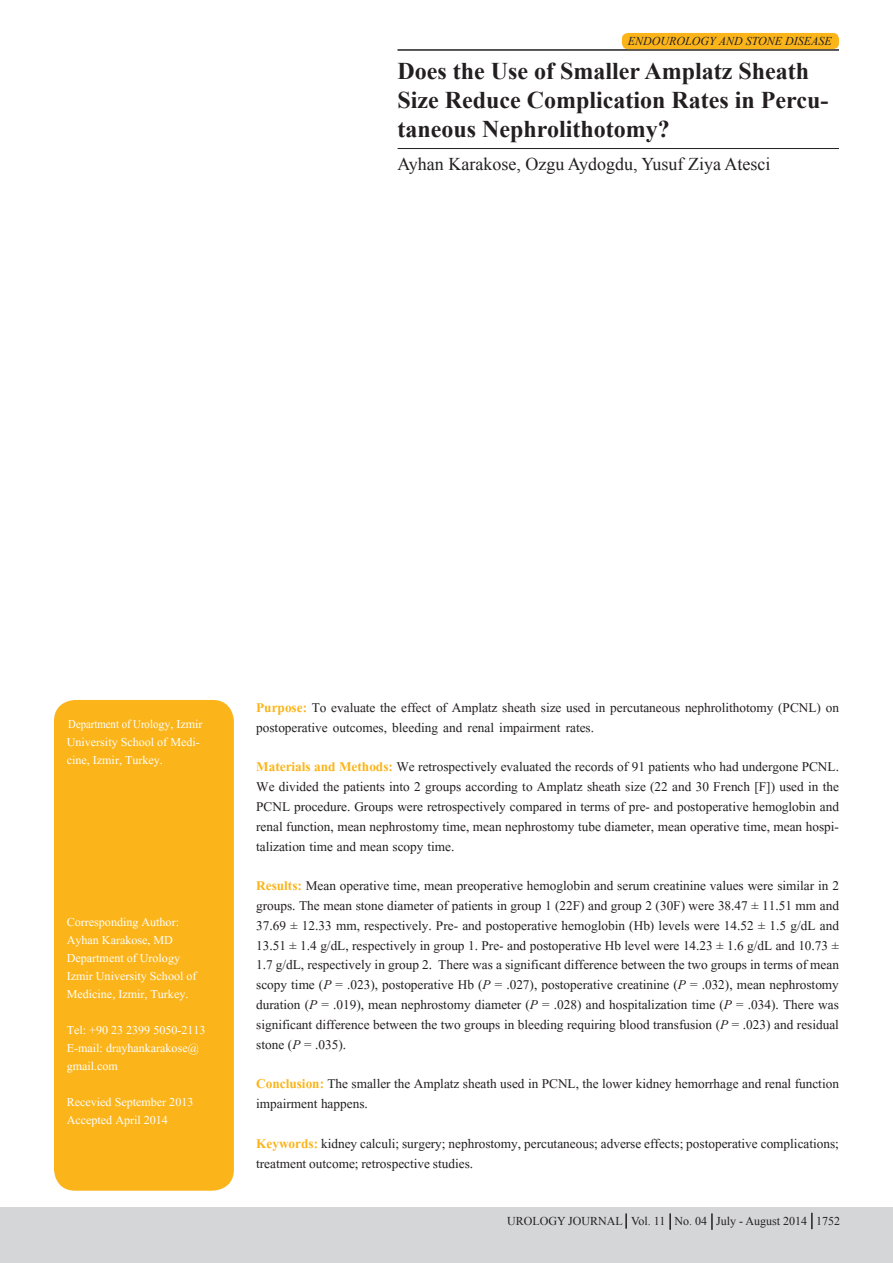
<style>
.page{position:relative;width:893px;height:1263px;background:#fff}
.page>*{position:absolute;margin:0;border:0;box-sizing:border-box;transform-origin:0 0}
.t1{font:700 24px/28.8px "Times New Roman";color:#231f20}
.t2{font:18px "Times New Roman";color:#231f20}
.t3{font:16.5px/19.8px "Aparajita";color:#231f20}
.t4{font:15px/18px "Aparajita";color:#fff}
.t5{font:15px/18px "Aparajita";color:#fff;scale:.89 1}
.t6{font:12px "Times New Roman";color:#231f20}
.t7{font:italic 12px "Times New Roman";color:#231f20}
.s1{font-weight:700;color:#fbb419}
.s2{font-style:italic}
</style>
<div class="page">
<div style="left:0;top:1207px;width:893px;height:56px;background:#d5d6d8"></div>
<hr style="left:398px;top:50px;width:441px;height:1px;background:#231f20">
<hr style="left:398px;top:148px;width:441px;height:1px;background:#231f20">
<div style="left:54px;top:700px;width:180px;height:491px;background:#fbb419;border-radius:21px"></div>
<div style="left:622px;top:33px;width:217px;height:16px;background:#fbb419;border-radius:6px"></div>
<svg style="left:625px;top:1213px;width:2px;height:16px"></svg>
<svg style="left:669px;top:1213px;width:2px;height:17px"></svg>
<svg style="left:711px;top:1213px;width:2px;height:17px"></svg>
<svg style="left:811px;top:1212px;width:2px;height:18px"></svg>
<p class="t7" style="left:628px;top:33px;width:205px">ENDOUROLOGY AND STONE DISEASE</p>
<p class="t1" style="left:398px;top:56px;width:432px">Does the Use of Smaller Amplatz Sheath<br>Size Reduce Complication Rates in Percu&shy;taneous Nephrolithotomy?</p>
<p class="t2" style="left:398px;top:152px;width:374px">Ayhan Karakose, Ozgu Aydogdu, Yusuf Ziya Atesci</p>
<p class="t5" style="left:67px;top:717px;width:154px">Department of Urology, Izmir<br>University School of Medi&shy;cine, Izmir, Turkey.</p>
<p class="t4" style="left:67px;top:915px;width:114px">Corresponding Author:</p>
<p class="t4" style="left:67px;top:933px;width:108px">Ayhan Karakose, MD</p>
<p class="t4" style="left:67px;top:951px;width:115px">Department of Urology</p>
<p class="t4" style="left:67px;top:969px;width:131px">Izmir University School of<br>Medicine, Izmir, Turkey.</p>
<p class="t4" style="left:67px;top:1023px;width:140px">Tel: +90 23 2399 5050-2113</p>
<p class="t4" style="left:67px;top:1041px;width:134px">E-mail: drayhankarakose@ gmail.com</p>
<p class="t4" style="left:67px;top:1095px;width:128px">Recevied September 2013</p>
<p class="t4" style="left:67px;top:1113px;width:103px">Accepted April 2014</p>
<p class="t3" style="left:256px;top:699px;width:584px"><span class="s1">Purpose:</span> To evaluate the effect of Amplatz sheath size used in percutaneous nephrolithotomy (PCNL) on postoperative outcomes, bleeding and renal impairment rates.</p>
<p class="t3" style="left:256px;top:759px;width:584px;text-align:justify"><span class="s1">Materials and Methods:</span> We retrospectively evaluated the records of 91 patients who had undergone PCNL.<br>We divided the patients into 2 groups according to Amplatz sheath size (22 and 30 French [F]) used in the PCNL procedure. Groups were retrospectively compared in terms of pre- and postoperative hemoglobin and renal function, mean nephrostomy time, mean nephrostomy tube diameter, mean operative time, mean hospi&shy;talization time and mean scopy time.</p>
<p class="t3" style="left:256px;top:878px;width:584px;text-align:justify"><span class="s1">Results:</span> Mean operative time, mean preoperative hemoglobin and serum creatinine values were similar in 2 groups. The mean stone diameter of patients in group 1 (22F) and group 2 (30F) were 38.47 ± 11.51 mm and 37.69 ± 12.33 mm, respectively. Pre- and postoperative hemoglobin (Hb) levels were 14.52 ± 1.5 g/dL and 13.51 ± 1.4 g/dL, respectively in group 1. Pre- and postoperative Hb level were 14.23 ± 1.6 g/dL and 10.73 ± 1.7 g/dL, respectively in group 2. There was a significant difference between the two groups in terms of mean scopy time (<span class="s2">P</span> = .023), postoperative Hb (<span class="s2">P</span> = .027), postoperative creatinine (<span class="s2">P</span> = .032), mean nephrostomy duration (<span class="s2">P</span> = .019), mean nephrostomy diameter (<span class="s2">P</span> = .028) and hospitalization time (<span class="s2">P</span> = .034). There was significant difference between the two groups in bleeding requiring blood transfusion (<span class="s2">P</span> = .023) and residual stone (<span class="s2">P</span> = .035).</p>
<p class="t3" style="left:256px;top:1076px;width:584px"><span class="s1">Conclusion:</span> The smaller the Amplatz sheath used in PCNL, the lower kidney hemorrhage and renal function impairment happens.</p>
<p class="t3" style="left:256px;top:1135px;width:584px"><span class="s1">Keywords:</span> kidney calculi; surgery; nephrostomy, percutaneous; adverse effects; postoperative complications; treatment outcome; retrospective studies.</p>
<p class="t6" style="left:507px;top:1213px;width:334px">UROLOGY JOURNAL Vol. 11 No. 04 July - August 2014 1752</p>
</div>
